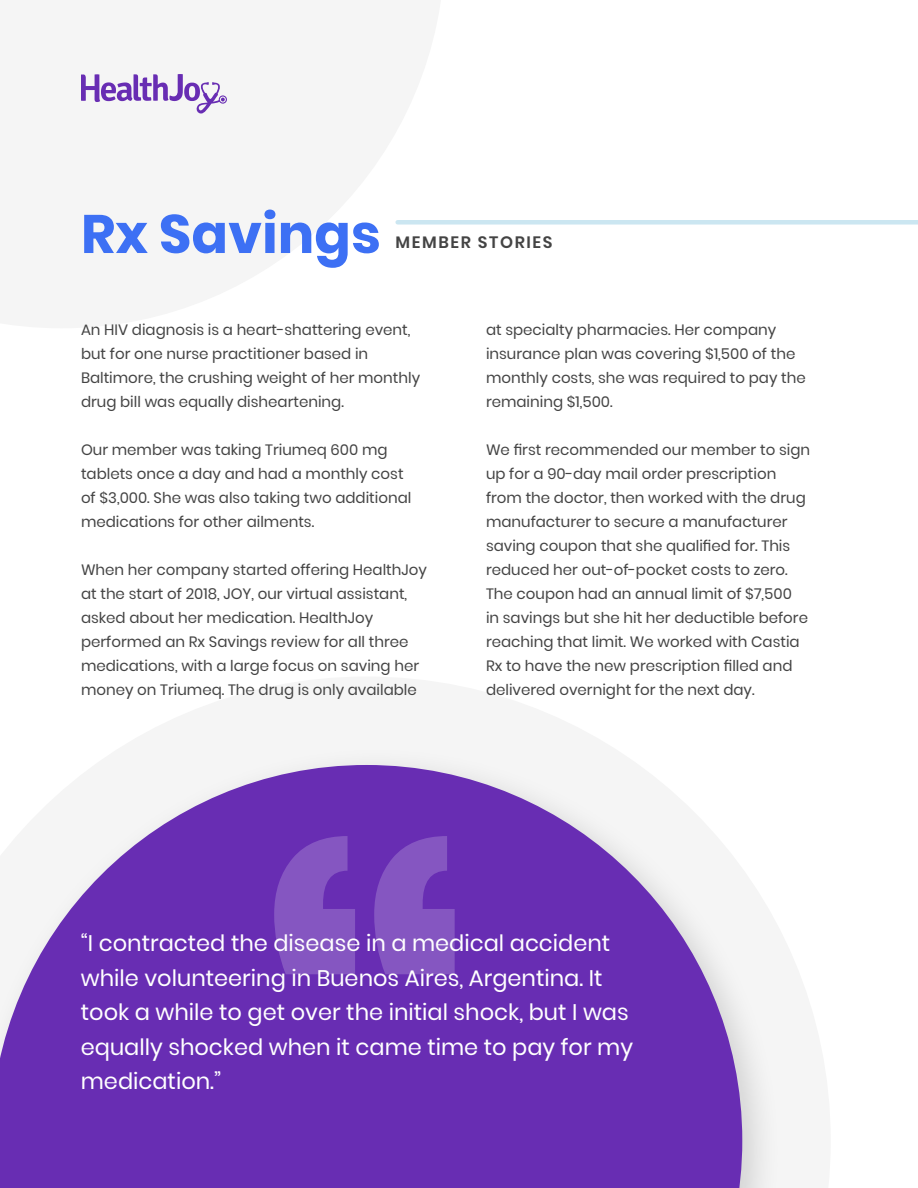
<style>
.page{position:relative;width:918px;height:1188px;background:#fff}
.page>*{position:absolute;margin:0;border:0;box-sizing:border-box;transform-origin:0 0}
.t1{font:700 54px "Poppins";color:#3d70f4}
.t2{font:22.5px/34.5px "Poppins";color:#fff}
.t3{font:600 16.5px "Poppins";letter-spacing:.1em;color:#444}
.t4{font:15px/24px "Poppins";color:#444}
</style>
<div class="page">
<div style="left:0;top:745px;width:783px;height:443px;background:#f5f5f5"></div>
<svg style="left:0;top:765px;width:742px;height:423px;fill:#682db3"></svg>
<svg style="left:81px;top:74px;width:146px;height:40px"></svg>
<div style="left:398px;top:220px;width:520px;height:5px;background:#cbe6f1"></div>
<svg style="left:274px;top:836px;width:181px;height:138px;background:#7b48bc"></svg>
<h1 class="t1" style="left:81px;top:203px;width:301px">Rx Savings</h1>
<p class="t3" style="left:395px;top:232px;width:159px">MEMBER STORIES</p>
<p class="t4" style="left:81px;top:318px;width:341px">An HIV diagnosis is a heart-shattering event, but for one nurse practitioner based in Baltimore, the crushing weight of her monthly drug bill was equally disheartening.</p>
<p class="t4" style="left:81px;top:438px;width:332px">Our member was taking Triumeq 600 mg tablets once a day and had a monthly cost of $3,000. She was also taking two additional medications for other ailments.</p>
<p class="t4" style="left:81px;top:558px;width:347px">When her company started offering HealthJoy at the start of 2018, JOY, our virtual assistant, asked about her medication. HealthJoy performed an Rx Savings review for all three medications, with a large focus on saving her money on Triumeq. The drug is only available</p>
<p class="t4" style="left:486px;top:318px;width:321px">at specialty pharmacies. Her company insurance plan was covering $1,500 of the monthly costs, she was required to pay the remaining $1,500.</p>
<p class="t4" style="left:486px;top:438px;width:326px">We first recommended our member to sign up for a 90-day mail order prescription from the doctor, then worked with the drug manufacturer to secure a manufacturer saving coupon that she qualified for. This reduced her out-of-pocket costs to zero.<br>The coupon had an annual limit of $7,500<br>in savings but she hit her deductible before reaching that limit. We worked with Castia Rx to have the new prescription filled and delivered overnight for the next day.</p>
<h2 class="t2" style="left:81px;top:926px;width:554px">“I contracted the disease in a medical accident while volunteering in Buenos Aires, Argentina. It took a while to get over the initial shock, but I was equally shocked when it came time to pay for my medication.”</h2>
</div>
